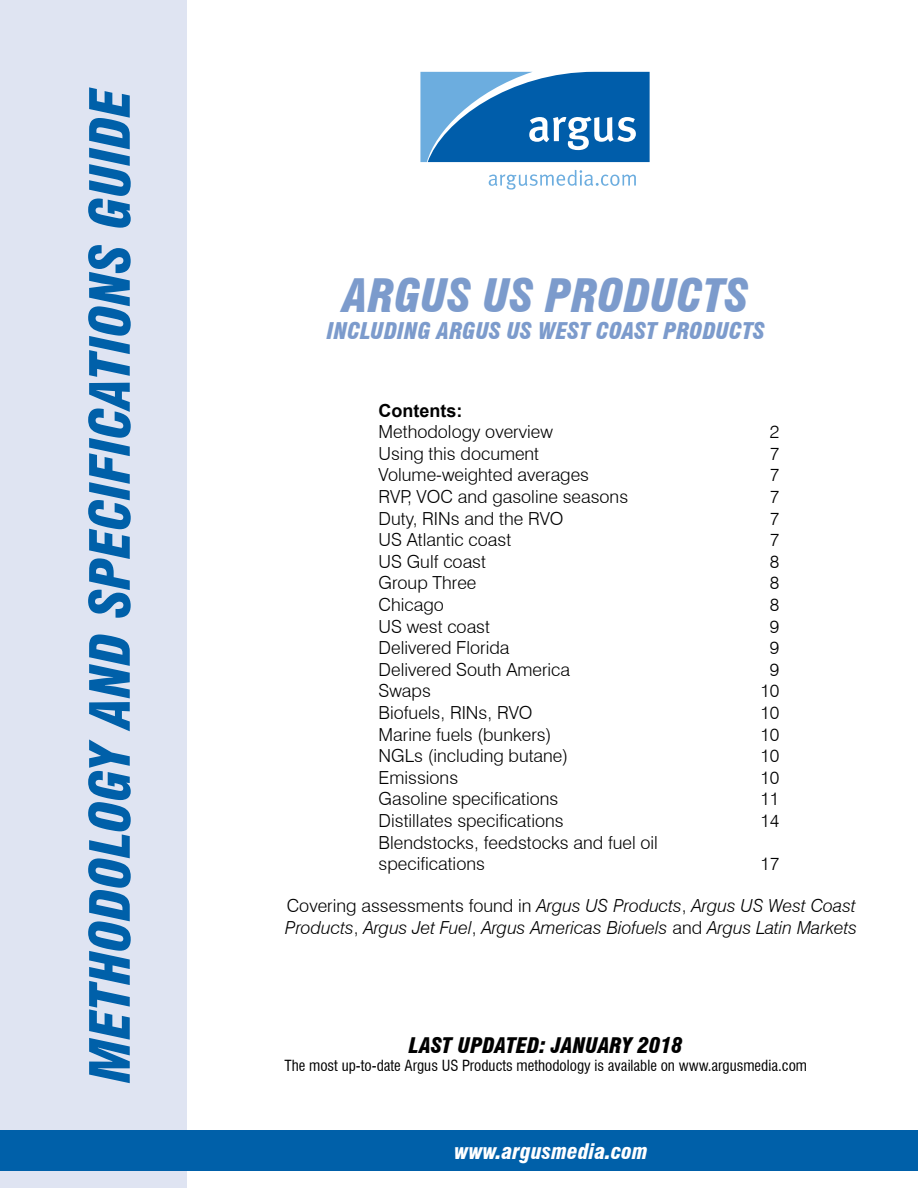
<style>
.page{position:relative;width:918px;height:1188px;background:#fff}
.page>*{position:absolute;margin:0;border:0;box-sizing:border-box;transform-origin:0 0}
.t1{font:italic 900 condensed 54px "Swiss 721 BT";color:#0060a9}
.t2{font:italic 900 condensed 45px "Swiss 721 BT";color:#7c9bcc}
.t3{font:italic 900 condensed 22.5px "Swiss 721 BT";color:#7c9bcc}
.t4{font:italic 900 condensed 21px "Swiss 721 BT";color:#000}
.t5{font:italic 900 condensed 21px "Swiss 721 BT";color:#fff}
.t6{font:300 18px/21.6px "Swiss 721 BT";color:#000}
.t7{font:italic 300 18px/21.6px "Swiss 721 BT";color:#000}
.t8{font:700 18px "Arial";color:#000}
.t9{font:condensed 15px "Swiss 721 BT";color:#000}
.s1{font-style:normal}
</style>
<div class="page">
<div style="left:0;top:0;width:186px;height:1188px;background:#dfe4f2"></div>
<div style="left:0;top:1130px;width:918px;height:41px;background:#0060a9"></div>
<svg style="left:421px;top:72px;width:229px;height:90px;background:#307dbd"></svg>
<svg style="left:489px;top:170px;width:147px;height:20px"></svg>
<h1 class="t1" style="left:78px;top:1082px;width:997px;rotate:-90deg">METHODOLOGY AND SPECIFICATIONS GUIDE</h1>
<h2 class="t2" style="left:343px;top:268px;width:407px">ARGUS US PRODUCTS</h2>
<p class="t3" style="left:327px;top:317px;width:440px">INCLUDING ARGUS US WEST COAST PRODUCTS</p>
<p class="t8" style="left:379px;top:399px;width:85px">Contents:</p>
<p class="t6" style="left:379px;top:421px;width:176px">Methodology overview</p>
<p class="t6" style="left:770px;top:421px;width:11px">2</p>
<p class="t6" style="left:379px;top:443px;width:162px">Using this document</p>
<p class="t6" style="left:770px;top:443px;width:11px">7</p>
<p class="t6" style="left:379px;top:464px;width:212px">Volume-weighted averages</p>
<p class="t6" style="left:770px;top:464px;width:11px">7</p>
<p class="t6" style="left:379px;top:486px;width:251px">RVP, VOC and gasoline seasons</p>
<p class="t6" style="left:770px;top:486px;width:11px">7</p>
<p class="t6" style="left:379px;top:507px;width:186px">Duty, RINs and the RVO</p>
<p class="t6" style="left:770px;top:507px;width:11px">7</p>
<p class="t6" style="left:379px;top:529px;width:134px">US Atlantic coast</p>
<p class="t6" style="left:770px;top:529px;width:11px">7</p>
<p class="t6" style="left:379px;top:551px;width:109px">US Gulf coast</p>
<p class="t6" style="left:770px;top:551px;width:11px">8</p>
<p class="t6" style="left:379px;top:572px;width:99px">Group Three</p>
<p class="t6" style="left:770px;top:572px;width:11px">8</p>
<p class="t6" style="left:379px;top:594px;width:67px">Chicago</p>
<p class="t6" style="left:770px;top:594px;width:11px">8</p>
<p class="t6" style="left:379px;top:615px;width:113px">US west coast</p>
<p class="t6" style="left:770px;top:615px;width:11px">9</p>
<p class="t6" style="left:379px;top:637px;width:133px">Delivered Florida</p>
<p class="t6" style="left:770px;top:637px;width:11px">9</p>
<p class="t6" style="left:379px;top:659px;width:193px">Delivered South America</p>
<p class="t6" style="left:770px;top:659px;width:11px">9</p>
<p class="t6" style="left:379px;top:680px;width:54px">Swaps</p>
<p class="t6" style="left:760px;top:680px;width:21px">10</p>
<p class="t6" style="left:379px;top:702px;width:155px">Biofuels, RINs, RVO</p>
<p class="t6" style="left:760px;top:702px;width:21px">10</p>
<p class="t6" style="left:379px;top:723px;width:174px">Marine fuels (bunkers)</p>
<p class="t6" style="left:760px;top:723px;width:21px">10</p>
<p class="t6" style="left:379px;top:745px;width:191px">NGLs (including butane)</p>
<p class="t6" style="left:760px;top:745px;width:21px">10</p>
<p class="t6" style="left:379px;top:767px;width:81px">Emissions</p>
<p class="t6" style="left:760px;top:767px;width:21px">10</p>
<p class="t6" style="left:379px;top:788px;width:181px">Gasoline specifications</p>
<p class="t6" style="left:760px;top:788px;width:21px">11</p>
<p class="t6" style="left:379px;top:810px;width:187px">Distillates specifications</p>
<p class="t6" style="left:760px;top:810px;width:21px">14</p>
<p class="t6" style="left:379px;top:831px;width:281px">Blendstocks, feedstocks and fuel oil specifications</p>
<p class="t6" style="left:760px;top:853px;width:21px">17</p>
<p class="t7" style="left:285px;top:895px;width:574px"><span class="s1">Covering assessments found in</span> Argus US Products<span class="s1">,</span> Argus US West Coast<br>Products<span class="s1">,</span> Argus Jet Fuel<span class="s1">,</span> Argus Americas Biofuels <span class="s1">and</span> Argus Latin Markets</p>
<p class="t4" style="left:409px;top:1032px;width:276px">LAST UPDATED: JANUARY 2018</p>
<p class="t9" style="left:285px;top:1056px;width:524px">The most up-to-date Argus US Products methodology is available on www.argusmedia.com</p>
<p class="t5" style="left:454px;top:1138px;width:195px">WWW.ARGUSMEDIA.COM</p>
</div>
